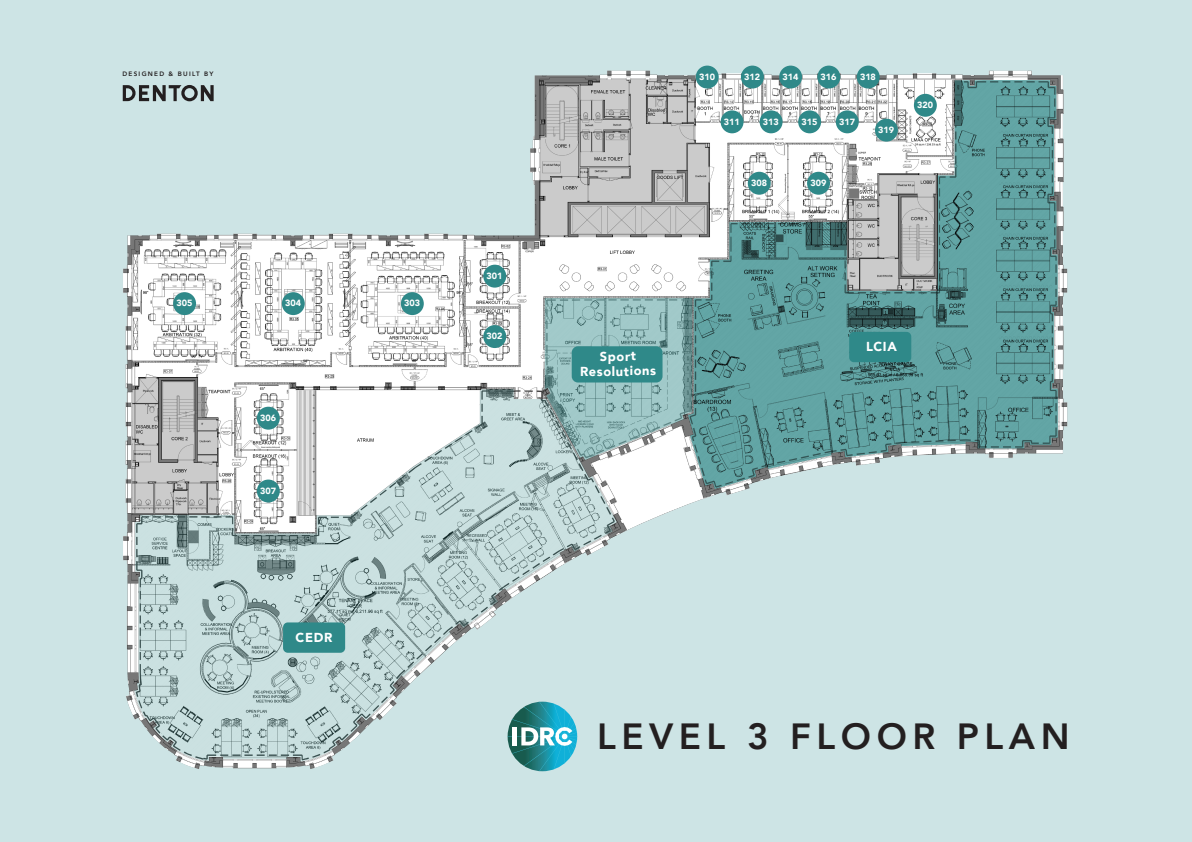
<style>
.page{position:relative;width:1192px;height:842px;background:#cde4e5}
.page>*{position:absolute;margin:0;border:0;box-sizing:border-box;transform-origin:0 0}
.t1{font:800 36.35px "Avenir";letter-spacing:.15em;color:#231f20}
.t2{font:900 13px/15px "Avenir";letter-spacing:.05em;color:#fff;text-align:center}
.t3{font:900 9px "Avenir";color:#fff}
.t4{font:800 6.35px "Avenir";letter-spacing:.2em;color:#231f20}
</style>
<div class="page">
<svg style="left:530px;top:769px;width:25px;height:2px"></svg>
<img style="left:123px;top:71px;width:944px;height:698px">
<div style="left:696px;top:66px;width:23px;height:23px;background:#2f8989;border-radius:50%"></div>
<div style="left:483px;top:265px;width:23px;height:23px;background:#2f8989;border-radius:50%"></div>
<div style="left:483px;top:325px;width:23px;height:23px;background:#2f8989;border-radius:50%"></div>
<div style="left:401px;top:292px;width:23px;height:23px;background:#2f8989;border-radius:50%"></div>
<div style="left:282px;top:292px;width:23px;height:23px;background:#2f8989;border-radius:50%"></div>
<div style="left:173px;top:292px;width:23px;height:23px;background:#2f8989;border-radius:50%"></div>
<div style="left:741px;top:66px;width:23px;height:23px;background:#2f8989;border-radius:50%"></div>
<div style="left:779px;top:66px;width:23px;height:23px;background:#2f8989;border-radius:50%"></div>
<div style="left:817px;top:66px;width:23px;height:23px;background:#2f8989;border-radius:50%"></div>
<div style="left:857px;top:66px;width:23px;height:23px;background:#2f8989;border-radius:50%"></div>
<svg style="left:688px;top:80px;width:370px;height:409px;background:#8ab2b2"></svg>
<div style="left:849px;top:332px;width:62px;height:30px;background:#2f8989;border-radius:5px"></div>
<svg style="left:545px;top:298px;width:147px;height:162px;background:#9cbfbf"></svg>
<div style="left:572px;top:346px;width:91px;height:36px;background:#2f8989;border-radius:6px"></div>
<svg style="left:134px;top:389px;width:483px;height:372px"></svg>
<div style="left:283px;top:622px;width:62px;height:31px;background:#2f8989;border-radius:5px"></div>
<p class="t4" style="left:122px;top:69px;width:93px">DESIGNED &amp; BUILT BY</p>
<p class="t3" style="left:699px;top:69px;width:17px">310</p>
<p class="t3" style="left:744px;top:69px;width:17px">312</p>
<p class="t3" style="left:782px;top:69px;width:17px">314</p>
<p class="t3" style="left:821px;top:69px;width:17px">316</p>
<p class="t3" style="left:860px;top:69px;width:17px">318</p>
<p class="t3" style="left:724px;top:114px;width:17px">311</p>
<p class="t3" style="left:763px;top:114px;width:17px">313</p>
<p class="t3" style="left:801px;top:114px;width:17px">315</p>
<p class="t3" style="left:839px;top:114px;width:17px">317</p>
<p class="t3" style="left:878px;top:122px;width:17px">319</p>
<p class="t3" style="left:751px;top:175px;width:17px">308</p>
<p class="t3" style="left:810px;top:175px;width:17px">309</p>
<p class="t3" style="left:917px;top:97px;width:17px">320</p>
<p class="t3" style="left:176px;top:296px;width:17px">305</p>
<p class="t3" style="left:285px;top:296px;width:17px">304</p>
<p class="t3" style="left:404px;top:296px;width:17px">303</p>
<p class="t3" style="left:260px;top:410px;width:17px">306</p>
<p class="t3" style="left:260px;top:483px;width:17px">307</p>
<p class="t3" style="left:487px;top:268px;width:17px">301</p>
<p class="t3" style="left:487px;top:329px;width:17px">302</p>
<h2 class="t2" style="left:580px;top:348px;width:78px">Sport<br>Resolutions</h2>
<h2 class="t2" style="left:866px;top:339px;width:32px">LCIA</h2>
<h2 class="t2" style="left:296px;top:629px;width:38px">CEDR</h2>
<h1 class="t1" style="left:597px;top:708px;width:474px">LEVEL 3 FLOOR PLAN</h1>
</div>
